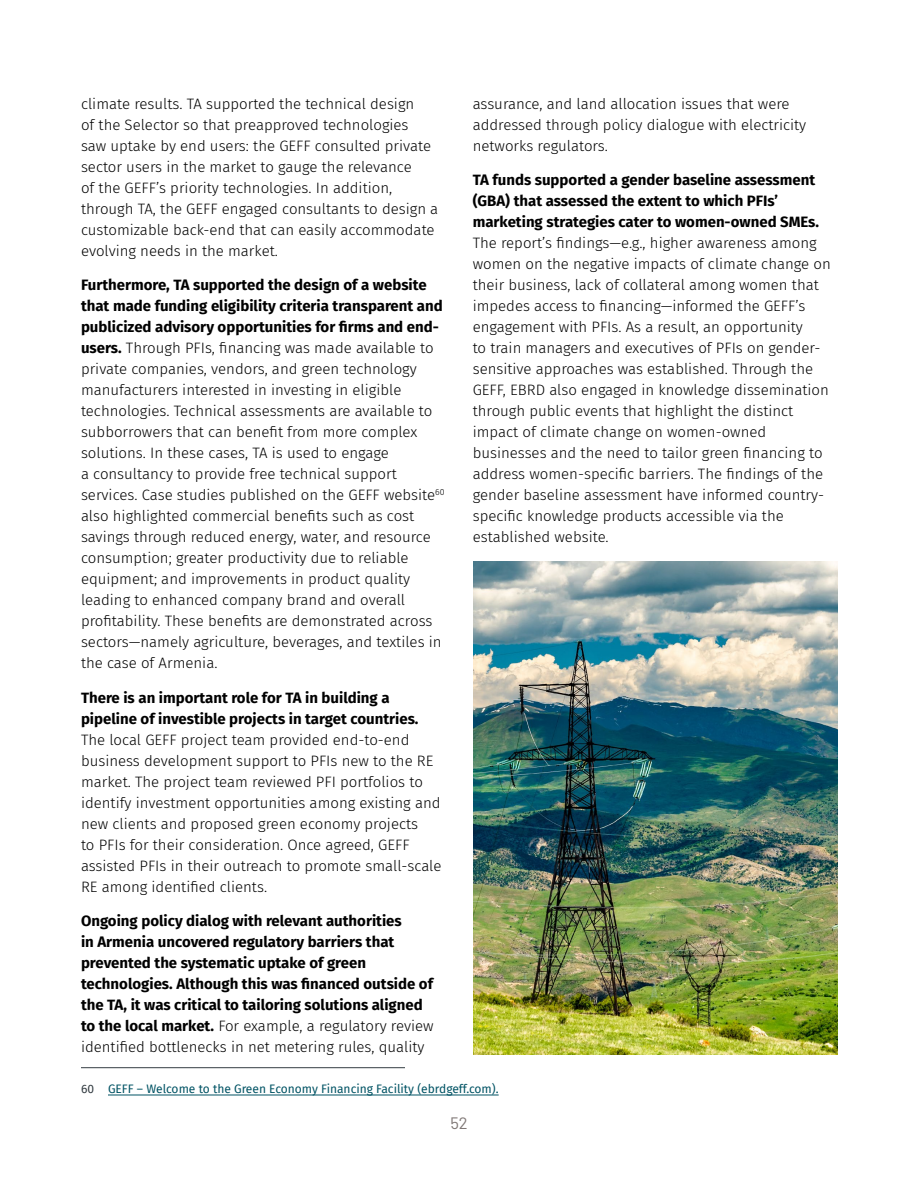
<style>
.page{position:relative;width:918px;height:1188px;background:#fff}
.page>*{position:absolute;margin:0;border:0;box-sizing:border-box;transform-origin:0 0}
.t1{font:16.5px "Barlow";color:#807876}
.Body_text_10_14{font:300 15px/21px "Fira Sans";color:#000}
.Body_text_10_14-2{font:700 15px/21px "Fira Sans";color:#000}
.Footnote_text{font:12px "Fira Sans";color:#005364}
.s1{font-weight:700}
.s2{font-weight:300}
.s3{color:#333c42}
</style>
<div class="page">
<hr style="left:81px;top:1067px;width:324px;height:1px;background:#333c42">
<hr style="left:108px;top:1095px;width:391px;height:1px;background:#005364">
<img style="left:473px;top:562px;width:364px;height:493px">
<p class="Body_text_10_14" style="left:81px;top:93px;width:359px">climate results. TA supported the technical design<br>of the Selector so that preapproved technologies<br>saw uptake by end users: the GEFF consulted private sector users in the market to gauge the relevance<br>of the GEFF’s priority technologies. In addition, through TA, the GEFF engaged consultants to design a customizable back-end that can easily accommodate evolving needs in the market.</p>
<p class="Body_text_10_14" style="left:81px;top:274px;width:365px"><span class="s1">Furthermore, TA supported the design of a website that made funding eligibility criteria transparent and publicized advisory opportunities for firms and end&shy;users.</span> Through PFIs, financing was made available to private companies, vendors, and green technology manufacturers interested in investing in eligible technologies. Technical assessments are available to subborrowers that can benefit from more complex solutions. In these cases, TA is used to engage<br>a consultancy to provide free technical support services. Case studies published on the GEFF website<sup>60 </sup>also highlighted commercial benefits such as cost savings through reduced energy, water, and resource consumption; greater productivity due to reliable equipment; and improvements in product quality leading to enhanced company brand and overall profitability. These benefits are demonstrated across sectors—namely agriculture, beverages, and textiles in the case of Armenia.</p>
<p class="Body_text_10_14" style="left:81px;top:687px;width:362px"><span class="s1">There is an important role for TA in building a pipeline of investible projects in target countries.<br></span>The local GEFF project team provided end-to-end business development support to PFIs new to the RE market. The project team reviewed PFI portfolios to identify investment opportunities among existing and new clients and proposed green economy projects<br>to PFIs for their consideration. Once agreed, GEFF assisted PFIs in their outreach to promote small-scale RE among identified clients.</p>
<p class="Body_text_10_14-2" style="left:81px;top:909px;width:354px">Ongoing policy dialog with relevant authorities<br>in Armenia uncovered regulatory barriers that prevented the systematic uptake of green technologies. Although this was financed outside of the TA, it was critical to tailoring solutions aligned to the local market. <span class="s2">For example, a regulatory review identified bottlenecks in net metering rules, quality</span></p>
<p class="Footnote_text" style="left:81px;top:1080px;width:419px"><span class="s3">60</span> GEFF – Welcome to the Green Economy Financing Facility (ebrdgeff.com).</p>
<p class="Body_text_10_14" style="left:473px;top:93px;width:335px">assurance, and land allocation issues that were addressed through policy dialogue with electricity networks regulators.</p>
<p class="Body_text_10_14" style="left:473px;top:169px;width:360px"><span class="s1">TA funds supported a gender baseline assessment (GBA) that assessed the extent to which PFIs’ marketing strategies cater to women-owned SMEs.<br></span>The report’s findings—e.g., higher awareness among women on the negative impacts of climate change on their business, lack of collateral among women that impedes access to financing—informed the GEFF’s engagement with PFIs. As a result, an opportunity<br>to train managers and executives of PFIs on gender&shy;sensitive approaches was established. Through the GEFF, EBRD also engaged in knowledge dissemination through public events that highlight the distinct impact of climate change on women-owned businesses and the need to tailor green financing to address women-specific barriers. The findings of the gender baseline assessment have informed country&shy;specific knowledge products accessible via the established website.</p>
<p class="t1" style="left:450px;top:1112px;width:19px">52</p>
</div>
